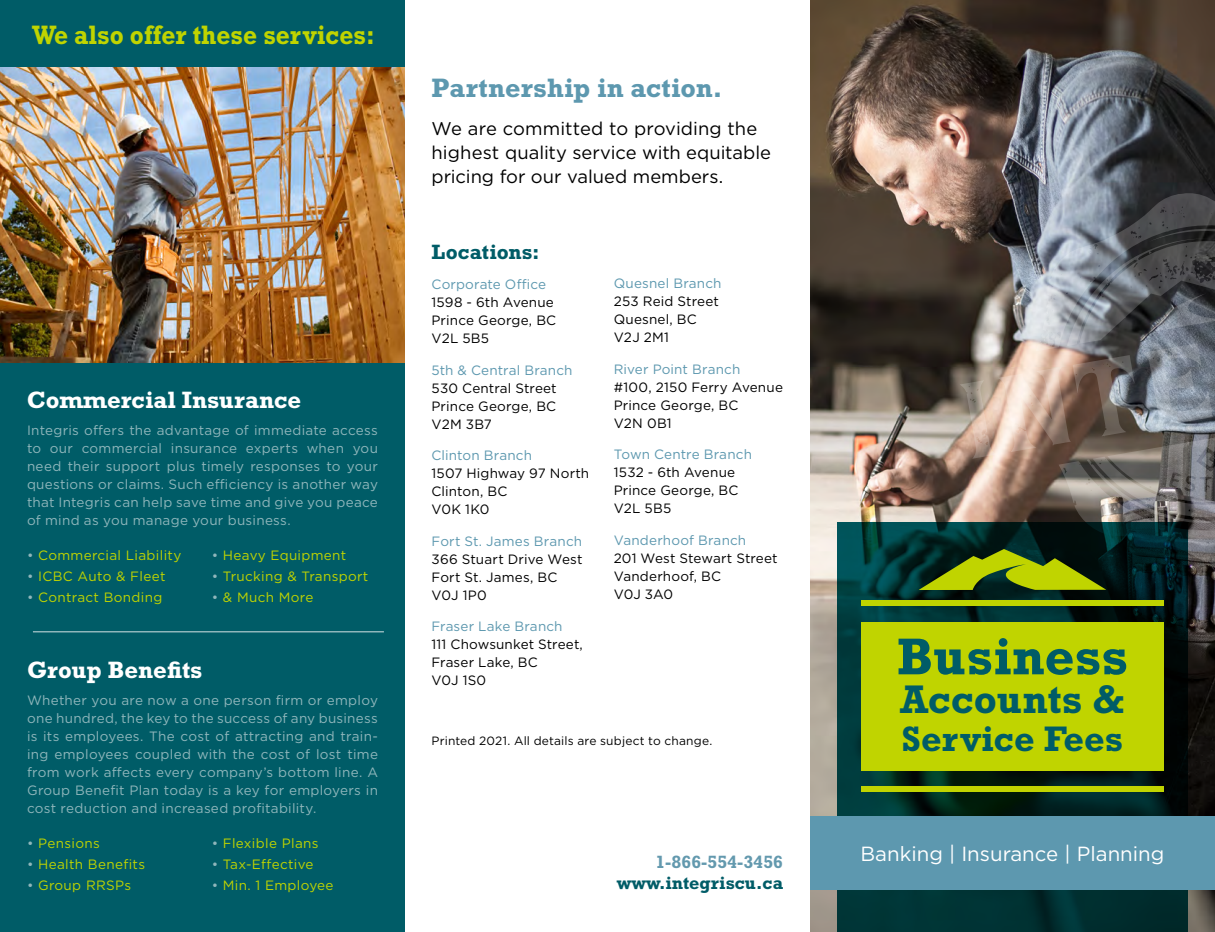
<style>
.page{position:relative;width:1215px;height:932px;background:#fff}
.page>*{position:absolute;margin:0;border:0;box-sizing:border-box;transform-origin:0 0}
.t1{font:700 52.5px "Rockwell Std";color:#005c67}
.t2{font:700 40.5px "Rockwell Std";color:#005c67}
.t3{font:700 36px "Rockwell Std";color:#005c67}
.t4{font:700 27px "Rockwell Std";color:#c0d400;scale:.91 1}
.t5{font:700 27px "Rockwell Std";letter-spacing:.005em;color:#5d98af}
.t6{font:700 24px "Rockwell Std";color:#fff}
.t7{font:700 21px "Rockwell Std";color:#005c67}
.t8{font:20.4px "Gotham";color:#fff}
.t9{font:18.3px/24px "Gotham";color:#000}
.t10{font:700 18px "Rockwell Std";color:#005c67}
.t11{font:700 18px "Rockwell Std";color:#6399ae}
.t12{font:13.5px/18px "Gotham";letter-spacing:.02em;color:#8fb6bb;text-align:justify}
.t13{font:13.5px/18px "Gotham";letter-spacing:.01em;color:#000}
.t14{font:13.5px "Gotham";letter-spacing:.025em;color:#c0d400}
.t15{font:13.5px "Gotham";letter-spacing:.01em;color:#5d98af}
.t16{font:12px "Gotham";letter-spacing:.015em;color:#000}
.s1{color:#8fb6bb}
</style>
<div class="page">
<img style="left:810px;top:0;width:405px;height:932px">
<svg style="left:926px;top:152px;width:289px;height:444px"></svg>
<svg style="left:837px;top:522px;width:351px;height:410px"></svg>
<div style="left:810px;top:816px;width:405px;height:74px;background:#5d98af"></div>
<div style="left:861px;top:622px;width:303px;height:148px;background:#c0d400"></div>
<div style="left:861px;top:600px;width:303px;height:6px;background:#c0d400"></div>
<div style="left:861px;top:786px;width:303px;height:6px;background:#c0d400"></div>
<div style="left:0;top:0;width:405px;height:932px;background:#005c67"></div>
<img style="left:0;top:68px;width:405px;height:294px">
<hr style="left:33px;top:631px;width:351px;height:1px;background:#8fb6bb">
<img style="left:919px;top:189px;width:296px;height:401px">
<svg style="left:905px;top:534px;width:216px;height:59px"></svg>
<h3 class="t4" style="left:32px;top:19px;width:378px">We also offer these services:</h3>
<h3 class="t6" style="left:27px;top:386px;width:276px">Commercial Insurance</h3>
<p class="t12" style="left:27px;top:421px;width:353px">Integris offers the advantage of immediate access to our commercial insurance experts when you need their support plus timely responses to your questions or claims. Such efficiency is another way that Integris can help save time and give you peace of mind as you manage your business.</p>
<p class="t14" style="left:27px;top:546px;width:156px"><span class="s1">•</span> Commercial Liability</p>
<p class="t14" style="left:27px;top:567px;width:140px"><span class="s1">•</span> ICBC Auto &amp; Fleet</p>
<p class="t14" style="left:27px;top:588px;width:137px"><span class="s1">•</span> Contract Bonding</p>
<p class="t14" style="left:212px;top:546px;width:136px"><span class="s1">•</span> Heavy Equipment</p>
<p class="t14" style="left:212px;top:567px;width:158px"><span class="s1">•</span> Trucking &amp; Transport</p>
<p class="t14" style="left:212px;top:588px;width:103px"><span class="s1">•</span> &amp; Much More</p>
<h3 class="t6" style="left:27px;top:655px;width:177px">Group Benefits</h3>
<p class="t12" style="left:27px;top:691px;width:353px">Whether you are now a one person firm or employ one hundred, the key to the success of any business is its employees. The cost of attracting and train&shy;ing employees coupled with the cost of lost time from work affects every company’s bottom line. A Group Benefit Plan today is a key for employers in cost reduction and increased profitability.</p>
<p class="t14" style="left:27px;top:834px;width:74px"><span class="s1">•</span> Pensions</p>
<p class="t14" style="left:27px;top:855px;width:120px"><span class="s1">•</span> Health Benefits</p>
<p class="t14" style="left:27px;top:876px;width:106px"><span class="s1">•</span> Group RRSPs</p>
<p class="t14" style="left:212px;top:834px;width:108px"><span class="s1">•</span> Flexible Plans</p>
<p class="t14" style="left:212px;top:855px;width:103px"><span class="s1">•</span> Tax-Effective</p>
<p class="t14" style="left:212px;top:876px;width:123px"><span class="s1">•</span> Min. 1 Employee</p>
<h3 class="t5" style="left:432px;top:72px;width:292px">Partnership in action.</h3>
<h3 class="t9" style="left:432px;top:116px;width:341px">We are committed to providing the highest quality service with equitable pricing for our valued members.</h3>
<h3 class="t7" style="left:432px;top:239px;width:110px">Locations:</h3>
<p class="t15" style="left:432px;top:276px;width:116px">Corporate Office</p>
<p class="t13" style="left:432px;top:293px;width:126px">1598 - 6th Avenue<br>Prince George, BC<br>V2L 5B5</p>
<p class="t15" style="left:432px;top:361px;width:143px">5th &amp; Central Branch</p>
<p class="t13" style="left:432px;top:378px;width:127px;text-align:justify">530 Central Street Prince George, BC V2M 3B7</p>
<p class="t15" style="left:432px;top:447px;width:102px">Clinton Branch</p>
<p class="t13" style="left:432px;top:464px;width:159px">1507 Highway 97 North<br>Clinton, BC<br>V0K 1K0</p>
<p class="t15" style="left:432px;top:532px;width:152px">Fort St. James Branch</p>
<p class="t13" style="left:432px;top:549px;width:153px">366 Stuart Drive West<br>Fort St. James, BC<br>V0J 1P0</p>
<p class="t15" style="left:432px;top:618px;width:133px">Fraser Lake Branch</p>
<p class="t13" style="left:432px;top:635px;width:153px">111 Chowsunket Street,<br>Fraser Lake, BC<br>V0J 1S0</p>
<p class="t15" style="left:614px;top:275px;width:109px">Quesnel Branch</p>
<p class="t13" style="left:614px;top:292px;width:107px">253 Reid Street<br>Quesnel, BC<br>V2J 2M1</p>
<p class="t15" style="left:614px;top:360px;width:128px">River Point Branch</p>
<p class="t13" style="left:614px;top:378px;width:171px">#100, 2150 Ferry Avenue<br>Prince George, BC<br>V2N 0B1</p>
<p class="t15" style="left:614px;top:446px;width:140px">Town Centre Branch</p>
<p class="t13" style="left:614px;top:463px;width:126px">1532 - 6th Avenue<br>Prince George, BC<br>V2L 5B5</p>
<p class="t15" style="left:614px;top:531px;width:134px">Vanderhoof Branch</p>
<p class="t13" style="left:614px;top:549px;width:165px">201 West Stewart Street<br>Vanderhoof, BC<br>V0J 3A0</p>
<p class="t16" style="left:432px;top:733px;width:282px">Printed 2021. All details are subject to change.</p>
<h3 class="t11" style="left:655px;top:851px;width:129px">1-866-554-3456</h3>
<h3 class="t10" style="left:617px;top:872px;width:168px">www.integriscu.ca</h3>
<h1 class="t1" style="left:897px;top:625px;width:233px">Business</h1>
<h2 class="t2" style="left:900px;top:675px;width:226px">Accounts &amp;</h2>
<h3 class="t3" style="left:902px;top:717px;width:223px">Service Fees</h3>
<h3 class="t8" style="left:861px;top:840px;width:305px">Banking | Insurance | Planning</h3>
</div>
